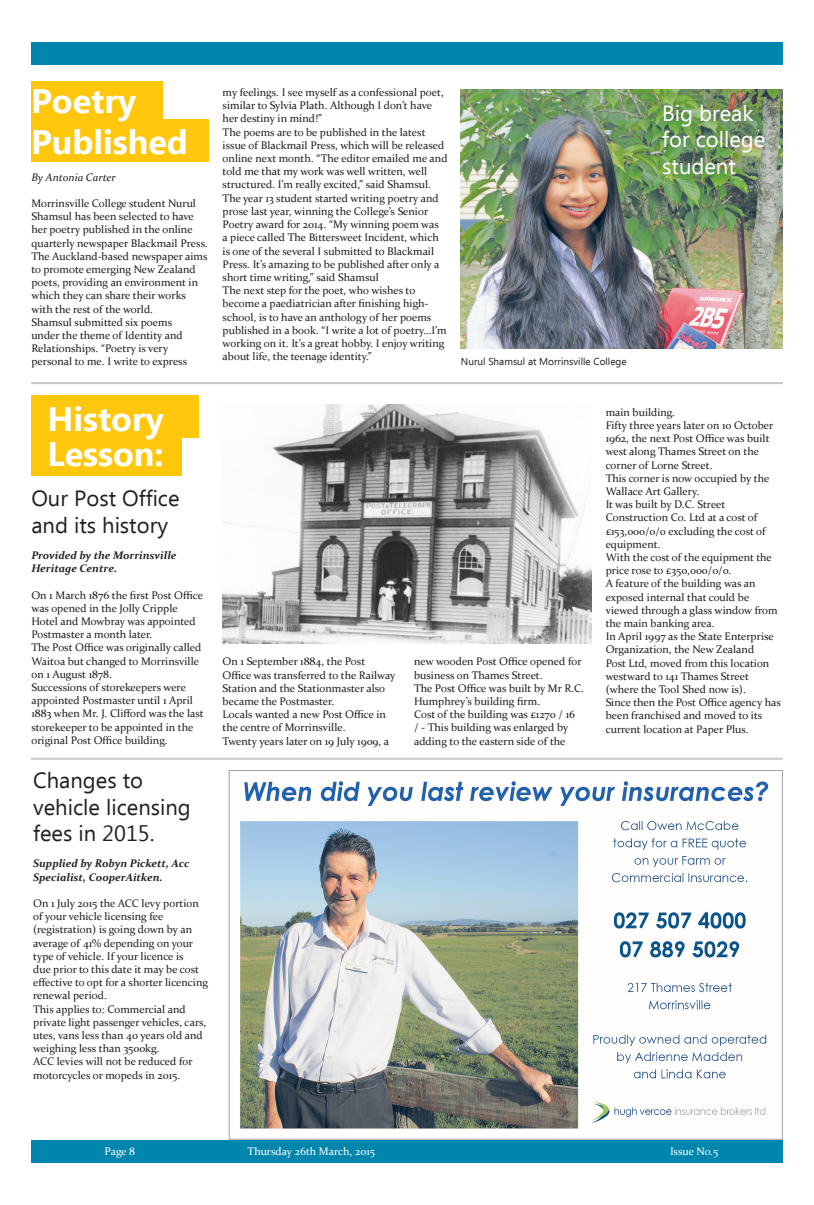
<style>
.page{position:relative;width:814px;height:1205px;background:#fff}
.page>*{position:absolute;margin:0;border:0;box-sizing:border-box;transform-origin:0 0}
.Ttile{font:700 34px/35px "Ebrima";color:#fff}
.Subtitle{font:22px/26.4px "Ebrima";color:#231f20}
.Subtitle-2{font:22px/26.4px "Ebrima";color:#fff}
.t1{font:11px/13.2px "Constantia";color:#231f20}
.t2{font:italic 700 11px/13.2px "Constantia";color:#231f20}
.t3{font:11px "Constantia";color:#fff}
.t4{font:italic 11px "Constantia";color:#231f20}
.Photo_Caption{font:10px "Ebrima";color:#231f20}
</style>
<div class="page">
<div style="left:31px;top:1140px;width:751px;height:22px;background:#0086ad"></div>
<div style="left:31px;top:43px;width:751px;height:22px;background:#0086ad"></div>
<hr style="left:31px;top:758px;width:751px;height:2px;background:#c7c8ca">
<hr style="left:31px;top:382px;width:751px;height:2px;background:#c7c8ca">
<div style="left:31px;top:395px;width:167px;height:42px;background:#fec70c"></div>
<div style="left:31px;top:433px;width:151px;height:42px;background:#fec70c"></div>
<img style="left:240px;top:781px;width:529px;height:348px">
<img style="left:223px;top:404px;width:368px;height:239px">
<div style="left:31px;top:81px;width:132px;height:43px;background:#fec70c"></div>
<div style="left:31px;top:119px;width:177px;height:43px;background:#fec70c"></div>
<img style="left:461px;top:90px;width:321px;height:258px">
<p class="Ttile" style="left:31px;top:82px;width:158px;line-height:40.8px">Poetry<br>Published</p>
<p class="t4" style="left:31px;top:169px;width:86px">By Antonia Carter</p>
<p class="t1" style="left:31px;top:196px;width:178px">Morrinsville College student Nurul Shamsul has been selected to have her poetry published in the online quarterly newspaper Blackmail Press.</p>
<p class="t1" style="left:31px;top:249px;width:178px">The Auckland-based newspaper aims to promote emerging New Zealand poets, providing an environment in which they can share their works with the rest of the world.</p>
<p class="t1" style="left:31px;top:315px;width:157px">Shamsul submitted six poems under the theme of Identity and<br>Relationships. “Poetry is very personal to me. I write to express</p>
<p class="t1" style="left:223px;top:85px;width:223px">my feelings. I see myself as a confessional poet, similar to Sylvia Plath. Although I don’t have her destiny in mind!”</p>
<p class="t1" style="left:223px;top:125px;width:226px">The poems are to be published in the latest issue of Blackmail Press, which will be released online next month. “The editor emailed me and told me that my work was well written, well structured. I’m really excited,” said Shamsul.</p>
<p class="t1" style="left:223px;top:191px;width:218px">The year 13 student started writing poetry and prose last year, winning the College’s Senior Poetry award for 2014. “My winning poem was a piece called The Bittersweet Incident, which is one of the several I submitted to Blackmail Press. It’s amazing to be published after only a short time writing,” said Shamsul</p>
<p class="t1" style="left:223px;top:283px;width:225px">The next step for the poet, who wishes to become a paediatrician after finishing high&shy;school, is to have an anthology of her poems published in a book. “I write a lot of poetry…I’m working on it. It’s a great hobby. I enjoy writing about life, the teenage identity.”</p>
<p class="Photo_Caption" style="left:461px;top:354px;width:167px">Nurul Shamsul at Morrinsville College</p>
<p class="Subtitle-2" style="left:662px;top:101px;width:105px">Big break for college student</p>
<p class="Ttile" style="left:47px;top:403px;width:118px">History<br>Lesson:</p>
<p class="Subtitle" style="left:31px;top:487px;width:150px">Our Post Office and its history</p>
<p class="t2" style="left:31px;top:548px;width:147px">Provided by the Morrinsville<br>Heritage Centre.</p>
<p class="t1" style="left:31px;top:588px;width:173px">On 1 March 1876 the first Post Office was opened in the Jolly Cripple<br>Hotel and Mowbray was appointed<br>Postmaster a month later.</p>
<p class="t1" style="left:31px;top:640px;width:171px">The Post Office was originally called<br>Waitoa but changed to Morrinsville on 1 August 1878.</p>
<p class="t1" style="left:31px;top:680px;width:174px">Successions of storekeepers were appointed Postmaster until 1 April 1883 when Mr. J. Clifford was the last storekeeper to be appointed in the original Post Office building.</p>
<p class="Subtitle" style="left:33px;top:768px;width:159px">Changes to vehicle licensing fees in 2015.</p>
<p class="t2" style="left:33px;top:856px;width:158px">Supplied by Robyn Pickett, Acc<br>Specialist, CooperAitken.</p>
<p class="t1" style="left:33px;top:896px;width:176px">On 1 July 2015 the ACC levy portion of your vehicle licensing fee (registration) is going down by an average of 41% depending on your type of vehicle. If your licence is<br>due prior to this date it may be cost effective to opt for a shorter licencing renewal period.</p>
<p class="t1" style="left:33px;top:1002px;width:175px">This applies to: Commercial and private light passenger vehicles, cars, utes, vans less than 40 years old and weighing less than 3500kg.</p>
<p class="t1" style="left:33px;top:1054px;width:161px">ACC levies will not be reduced for motorcycles or mopeds in 2015.</p>
<p class="t1" style="left:223px;top:654px;width:174px">On 1 September 1884, the Post<br>Office was transferred to the Railway<br>Station and the Stationmaster also became the Postmaster.</p>
<p class="t1" style="left:223px;top:707px;width:165px">Locals wanted a new Post Office in the centre of Morrinsville.</p>
<p class="t1" style="left:223px;top:734px;width:168px">Twenty years later on 19 July 1909, a</p>
<p class="t1" style="left:414px;top:654px;width:169px">new wooden Post Office opened for business on Thames Street.</p>
<p class="t1" style="left:414px;top:681px;width:171px">The Post Office was built by Mr R.C.<br>Humphrey’s building firm.</p>
<p class="t1" style="left:414px;top:707px;width:162px">Cost of the building was £1270 / 16 / - This building was enlarged by adding to the eastern side of the</p>
<p class="t1" style="left:605px;top:405px;width:71px">main building.</p>
<p class="t1" style="left:605px;top:418px;width:169px">Fifty three years later on 10 October<br>1962, the next Post Office was built west along Thames Street on the corner of Lorne Street.</p>
<p class="t1" style="left:605px;top:471px;width:165px">This corner is now occupied by the<br>Wallace Art Gallery.</p>
<p class="t1" style="left:605px;top:497px;width:161px">It was built by D.C. Street<br>Construction Co. Ltd at a cost of £153,000/0/0 excluding the cost of equipment.</p>
<p class="t1" style="left:605px;top:550px;width:168px">With the cost of the equipment the price rose to £350,000/0/0.</p>
<p class="t1" style="left:605px;top:576px;width:173px">A feature of the building was an exposed internal that could be viewed through a glass window from the main banking area.</p>
<p class="t1" style="left:605px;top:629px;width:170px">In April 1997 as the State Enterprise<br>Organization, the New Zealand<br>Post Ltd, moved from this location westward to 141 Thames Street (where the Tool Shed now is).</p>
<p class="t1" style="left:605px;top:695px;width:177px">Since then the Post Office agency has been franchised and moved to its current location at Paper Plus.</p>
<p class="t3" style="left:105px;top:1144px;width:32px">Page 8</p>
<p class="t3" style="left:247px;top:1144px;width:129px">Thursday 26th March, 2015</p>
<p class="t3" style="left:670px;top:1144px;width:50px">Issue No.5</p>
</div>
